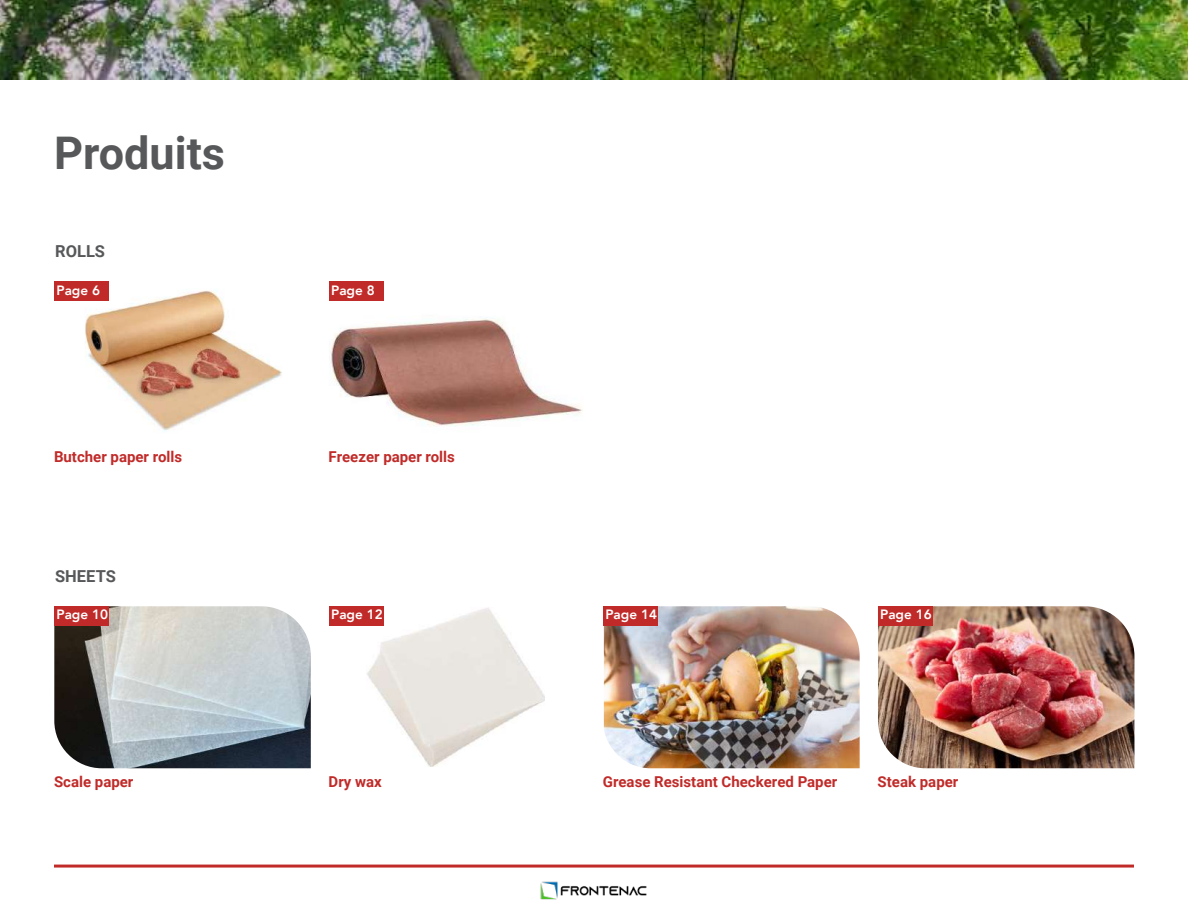
<style>
.page{position:relative;width:1188px;height:918px;background:#fff}
.page>*{position:absolute;margin:0;border:0;box-sizing:border-box;transform-origin:0 0}
.t1{font:700 45px "Roboto";color:#57585a}
.t2{font:700 16.5px "Roboto";color:#57585a}
.t3{font:700 15px "Roboto";color:#c02b29}
.t4{font:800 13.5px "Avenir";color:#fff}
</style>
<div class="page">
<img style="left:0;top:0;width:1188px;height:79px">
<hr style="left:54px;top:865px;width:1080px;height:3px;background:#c02b29">
<img style="left:540px;top:881px;width:107px;height:19px">
<img style="left:85px;top:290px;width:197px;height:142px">
<img style="left:54px;top:606px;width:257px;height:162px">
<img style="left:604px;top:606px;width:256px;height:162px">
<img style="left:878px;top:606px;width:256px;height:162px">
<img style="left:330px;top:317px;width:253px;height:110px">
<img style="left:367px;top:608px;width:177px;height:158px">
<div style="left:54px;top:281px;width:55px;height:20px;background:#c02b29"></div>
<div style="left:54px;top:606px;width:55px;height:20px;background:#c02b29"></div>
<div style="left:603px;top:606px;width:55px;height:20px;background:#c02b29"></div>
<div style="left:878px;top:606px;width:55px;height:20px;background:#c02b29"></div>
<div style="left:329px;top:281px;width:55px;height:20px;background:#c02b29"></div>
<div style="left:329px;top:606px;width:55px;height:20px;background:#c02b29"></div>
<h1 class="t1" style="left:54px;top:122px;width:172px">Produits</h1>
<p class="t2" style="left:55px;top:240px;width:51px">ROLLS</p>
<p class="t4" style="left:56px;top:280px;width:45px">Page 6</p>
<p class="t3" style="left:54px;top:447px;width:130px">Butcher paper rolls</p>
<p class="t2" style="left:55px;top:564px;width:62px">SHEETS</p>
<p class="t4" style="left:331px;top:280px;width:45px">Page 8</p>
<p class="t3" style="left:329px;top:447px;width:128px">Freezer paper rolls</p>
<p class="t4" style="left:56px;top:604px;width:53px">Page 10</p>
<p class="t4" style="left:605px;top:604px;width:53px">Page 14</p>
<p class="t4" style="left:880px;top:604px;width:53px">Page 16</p>
<p class="t4" style="left:331px;top:604px;width:53px">Page 12</p>
<p class="t3" style="left:54px;top:771px;width:81px">Scale paper</p>
<p class="t3" style="left:603px;top:771px;width:236px">Grease Resistant Checkered Paper</p>
<p class="t3" style="left:878px;top:771px;width:82px">Steak paper</p>
<p class="t3" style="left:329px;top:771px;width:55px">Dry wax</p>
</div>
